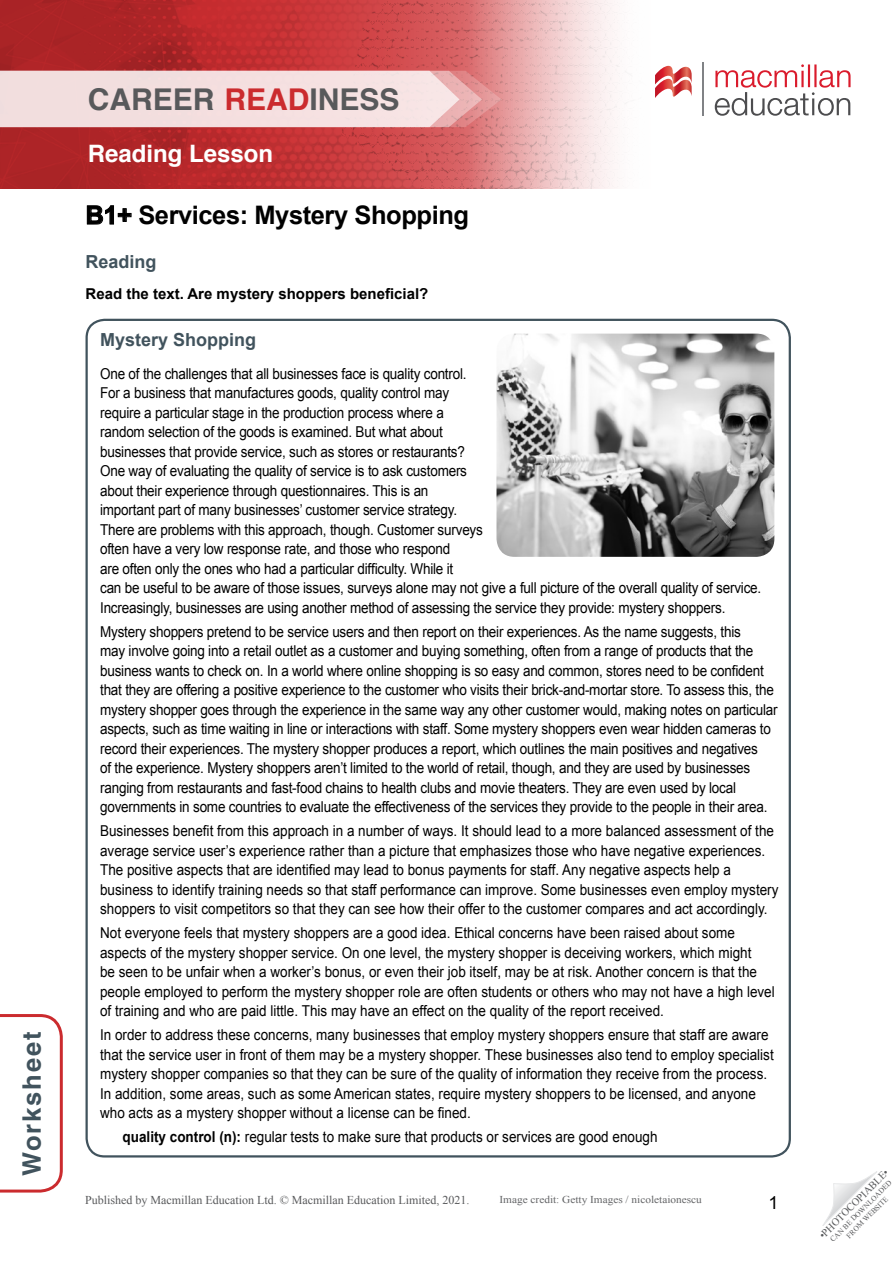
<style>
.page{position:relative;width:893px;height:1263px;background:#fff}
.page>*{position:absolute;margin:0;border:0;box-sizing:border-box;transform-origin:0 0}
.t1{font:700 30px "Helvetica";color:#58595b}
.t2{font:700 25.5px "Arial";letter-spacing:-.015em;color:#000}
.Template__Left_sideb{font:700 25.5px "Helvetica LT Std";letter-spacing:.08em;color:#41535d}
.t3{font:700 24px "Helvetica";color:#fff}
.subhead{font:700 18px "Arial";color:#41535d}
.t4{font:18px "Arial";color:#000}
.body_text{font:15px/19.5px "Arial";letter-spacing:-.015em;color:#000;scale:.9 1}
.dir_text{font:700 15px "Arial";color:#000}
.t5{font:12px "Times New Roman";color:#58595b}
.Image_Credit{font:10.5px "Times New Roman";color:#636466;scale:1.08 1}
.t6{font:10.5px "Times New Roman";color:#58595b}
.t7{font:7.5px/9px "Times New Roman";color:#58595b;text-align:center}
.s1{color:#cb2b2e}
.s2{font-weight:700}
</style>
<div class="page">
<svg style="left:822px;top:1171px;width:55px;height:55px"></svg>
<img style="left:0;top:0;width:287px;height:188px">
<svg style="left:287px;top:0;width:564px;height:189px"></svg>
<svg style="left:655px;top:65px;width:37px;height:34px"></svg>
<hr style="left:703px;top:62px;width:1px;height:54px;background:#808285">
<svg style="left:715px;top:64px;width:135px;height:52px"></svg>
<svg style="left:0;top:71px;width:501px;height:56px;background:#f2d7d8"></svg>
<svg style="left:87px;top:205px;width:45px;height:20px"></svg>
<img style="left:496px;top:334px;width:278px;height:223px">
<svg style="left:0;top:1014px;width:63px;height:179px"></svg>
<p class="Template__Left_sideb" style="left:16px;top:1176px;width:146px;rotate:-90deg">Worksheet</p>
<p class="t1" style="left:88px;top:75px;width:313px">CAREER <span class="s1">READ</span>INESS</p>
<p class="t3" style="left:88px;top:134px;width:187px">Reading Lesson</p>
<p class="t2" style="left:86px;top:198px;width:385px">B1+ Services: Mystery Shopping</p>
<p class="subhead" style="left:86px;top:250px;width:73px">Reading</p>
<p class="dir_text" style="left:86px;top:283px;width:344px">Read the text. Are mystery shoppers beneficial?</p>
<p class="subhead" style="left:100px;top:328px;width:158px">Mystery Shopping</p>
<p class="body_text" style="left:100px;top:364px;width:736px">One of the challenges that all businesses face is quality control.<br>For a business that manufactures goods, quality control may<br>require a particular stage in the production process where a<br>random selection of the goods is examined. But what about<br>businesses that provide service, such as stores or restaurants?<br>One way of evaluating the quality of service is to ask customers<br>about their experience through questionnaires. This is an<br>important part of many businesses’ customer service strategy.<br>There are problems with this approach, though. Customer surveys<br>often have a very low response rate, and those who respond<br>are often only the ones who had a particular difficulty. While it<br>can be useful to be aware of those issues, surveys alone may not give a full picture of the overall quality of service.<br>Increasingly, businesses are using another method of assessing the service they provide: mystery shoppers.</p>
<p class="body_text" style="left:100px;top:622px;width:754px">Mystery shoppers pretend to be service users and then report on their experiences. As the name suggests, this<br>may involve going into a retail outlet as a customer and buying something, often from a range of products that the business wants to check on. In a world where online shopping is so easy and common, stores need to be confident that they are offering a positive experience to the customer who visits their brick-and-mortar store. To assess this, the mystery shopper goes through the experience in the same way any other customer would, making notes on particular aspects, such as time waiting in line or interactions with staff. Some mystery shoppers even wear hidden cameras to record their experiences. The mystery shopper produces a report, which outlines the main positives and negatives<br>of the experience. Mystery shoppers aren’t limited to the world of retail, though, and they are used by businesses ranging from restaurants and fast-food chains to health clubs and movie theaters. They are even used by local governments in some countries to evaluate the effectiveness of the services they provide to the people in their area.</p>
<p class="body_text" style="left:100px;top:821px;width:755px">Businesses benefit from this approach in a number of ways. It should lead to a more balanced assessment of the average service user’s experience rather than a picture that emphasizes those who have negative experiences.<br>The positive aspects that are identified may lead to bonus payments for staff. Any negative aspects help a business to identify training needs so that staff performance can improve. Some businesses even employ mystery shoppers to visit competitors so that they can see how their offer to the customer compares and act accordingly.</p>
<p class="body_text" style="left:100px;top:923px;width:751px">Not everyone feels that mystery shoppers are a good idea. Ethical concerns have been raised about some aspects of the mystery shopper service. On one level, the mystery shopper is deceiving workers, which might<br>be seen to be unfair when a worker’s bonus, or even their job itself, may be at risk. Another concern is that the people employed to perform the mystery shopper role are often students or others who may not have a high level of training and who are paid little. This may have an effect on the quality of the report received.</p>
<p class="body_text" style="left:100px;top:1025px;width:750px">In order to address these concerns, many businesses that employ mystery shoppers ensure that staff are aware that the service user in front of them may be a mystery shopper. These businesses also tend to employ specialist mystery shopper companies so that they can be sure of the quality of information they receive from the process.<br>In addition, some areas, such as some American states, require mystery shoppers to be licensed, and anyone who acts as a mystery shopper without a license can be fined.</p>
<p class="body_text" style="left:123px;top:1127px;width:596px"><span class="s2">quality control (n):</span> regular tests to make sure that products or services are good enough</p>
<p class="t5" style="left:85px;top:1192px;width:386px">Published by Macmillan Education Ltd. © Macmillan Education Limited, 2021.</p>
<p class="Image_Credit" style="left:500px;top:1192px;width:189px">Image credit: Getty Images / nicoletaionescu</p>
<p class="t4" style="left:769px;top:1191px;width:12px">1</p>
<p class="t6" style="left:816px;top:1232px;width:95px;rotate:-45deg">•PHOTOCOPIABLE•</p>
<p class="t7" style="left:828px;top:1237px;width:85px;rotate:-45deg">CAN BE DOWNLOADED<br>FROM WEBSITE</p>
</div>
